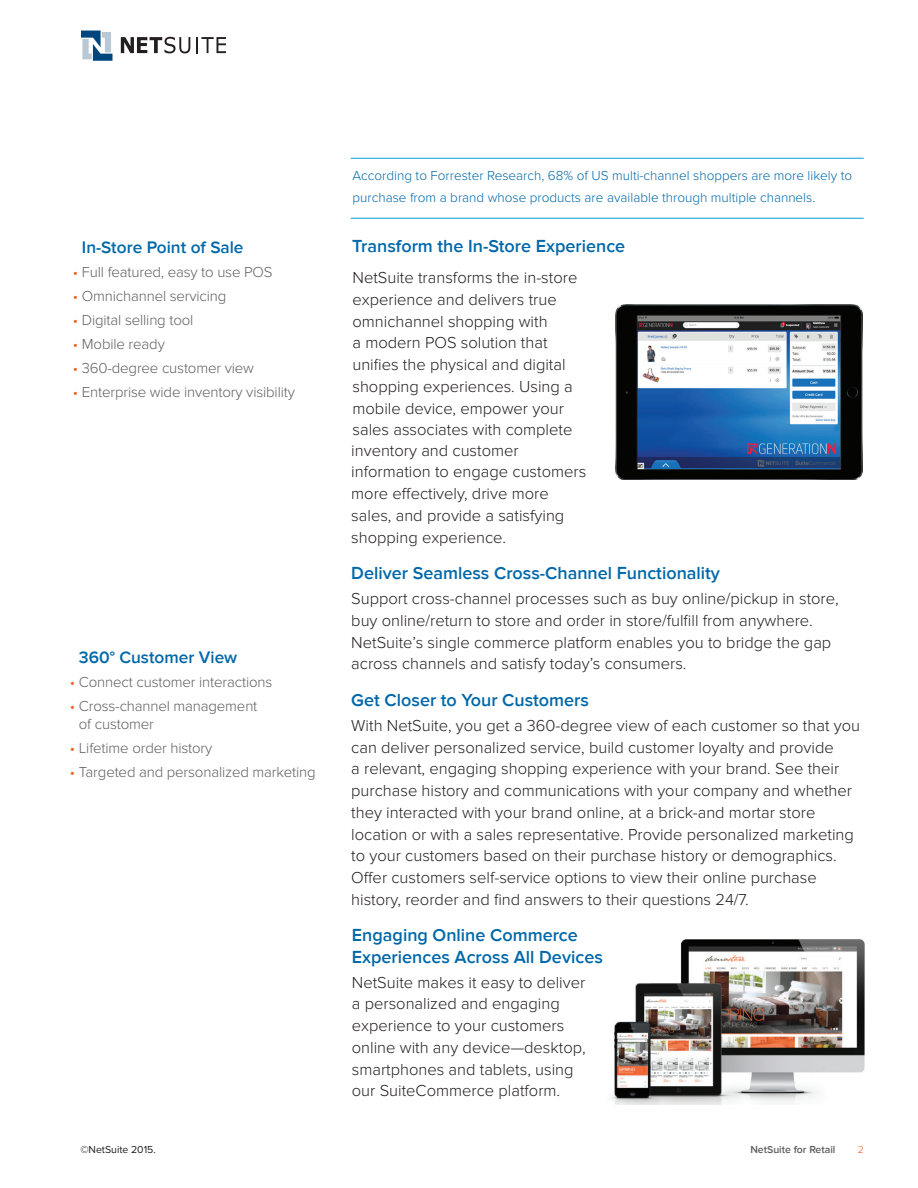
<style>
.page{position:relative;width:918px;height:1188px;background:#fff}
.page>*{position:absolute;margin:0;border:0;box-sizing:border-box;transform-origin:0 0}
.t1{font:600 18px/21.8px "Proxima Nova";color:#0068a9}
.t2{font:600 17.25px "Proxima Nova";color:#0068a9}
.t3{font:300 16.5px/21.8px "Proxima Nova";color:#231f20}
.t4{font:300 15px/18px "Proxima Nova";letter-spacing:-.01em;color:#5f5f62}
.t5{font:300 13.5px/21.8px "Proxima Nova";color:#0068a9}
.t6{font:600 10.5px "Proxima Nova";color:#5f5f62}
.t7{font:10.5px "Proxima Nova";color:#231f20}
.t8{font:300 10.5px "Proxima Nova";color:#f25b21}
.s1{color:#f25b21}
</style>
<div class="page">
<svg style="left:81px;top:31px;width:31px;height:30px"></svg>
<svg style="left:121px;top:37px;width:69px;height:16px"></svg>
<svg style="left:196px;top:37px;width:30px;height:16px"></svg>
<hr style="left:351px;top:158px;width:513px;height:1px;background:#069ddc">
<hr style="left:351px;top:218px;width:513px;height:1px;background:#069ddc">
<img style="left:615px;top:305px;width:248px;height:175px">
<img style="left:611px;top:939px;width:254px;height:165px">
<p class="t2" style="left:82px;top:237px;width:163px">In-Store Point of Sale</p>
<p class="t4" style="left:73px;top:263px;width:201px"><span class="s1">•</span> Full featured, easy to use POS</p>
<p class="t4" style="left:73px;top:287px;width:155px"><span class="s1">•</span> Omnichannel servicing</p>
<p class="t4" style="left:73px;top:311px;width:122px"><span class="s1">•</span> Digital selling tool</p>
<p class="t4" style="left:73px;top:335px;width:93px"><span class="s1">•</span> Mobile ready</p>
<p class="t4" style="left:73px;top:359px;width:183px"><span class="s1">•</span> 360-degree customer view</p>
<p class="t4" style="left:73px;top:383px;width:224px"><span class="s1">•</span> Enterprise wide inventory visibility</p>
<p class="t2" style="left:79px;top:648px;width:160px">360° Customer View</p>
<p class="t4" style="left:70px;top:674px;width:204px"><span class="s1">•</span> Connect customer interactions</p>
<p class="t4" style="left:79px;top:698px;width:180px;text-indent:-9px"><span class="s1">•</span> Cross-channel management of customer</p>
<p class="t4" style="left:70px;top:740px;width:144px"><span class="s1">•</span> Lifetime order history</p>
<p class="t4" style="left:70px;top:764px;width:247px"><span class="s1">•</span> Targeted and personalized marketing</p>
<p class="t5" style="left:352px;top:165px;width:501px">According to Forrester Research, 68% of US multi-channel shoppers are more likely to purchase from a brand whose products are available through multiple channels.</p>
<p class="t1" style="left:352px;top:235px;width:275px">Transform the In-Store Experience</p>
<p class="t3" style="left:352px;top:267px;width:226px">NetSuite transforms the in-store experience and delivers true omnichannel shopping with<br>a modern POS solution that unifies the physical and digital shopping experiences. Using a mobile device, empower your sales associates with complete</p>
<p class="t3" style="left:351px;top:439px;width:237px">inventory and customer information to engage customers more effectively, drive more sales, and provide a satisfying shopping experience.</p>
<p class="t1" style="left:351px;top:563px;width:370px">Deliver Seamless Cross-Channel Functionality</p>
<p class="t3" style="left:351px;top:588px;width:489px">Support cross-channel processes such as buy online/pickup in store, buy online/return to store and order in store/fulfill from anywhere.<br>NetSuite’s single commerce platform enables you to bridge the gap across channels and satisfy today’s consumers.</p>
<p class="t1" style="left:351px;top:690px;width:239px">Get Closer to Your Customers</p>
<p class="t3" style="left:351px;top:715px;width:510px">With NetSuite, you get a 360-degree view of each customer so that you can deliver personalized service, build customer loyalty and provide<br>a relevant, engaging shopping experience with your brand. See their purchase history and communications with your company and whether they interacted with your brand online, at a brick-and mortar store location or with a sales representative. Provide personalized marketing to your customers based on their purchase history or demographics.<br>Offer customers self-service options to view their online purchase history, reorder and find answers to their questions 24/7.</p>
<p class="t1" style="left:352px;top:925px;width:252px">Engaging Online Commerce<br>Experiences Across All Devices</p>
<p class="t3" style="left:352px;top:972px;width:235px">NetSuite makes it easy to deliver a personalized and engaging experience to your customers online with any device—desktop, smartphones and tablets, using our SuiteCommerce platform.</p>
<p class="t7" style="left:80px;top:1143px;width:77px">©NetSuite 2015.</p>
<p class="t6" style="left:750px;top:1143px;width:87px">NetSuite for Retail</p>
<p class="t8" style="left:858px;top:1143px;width:8px">2</p>
</div>
